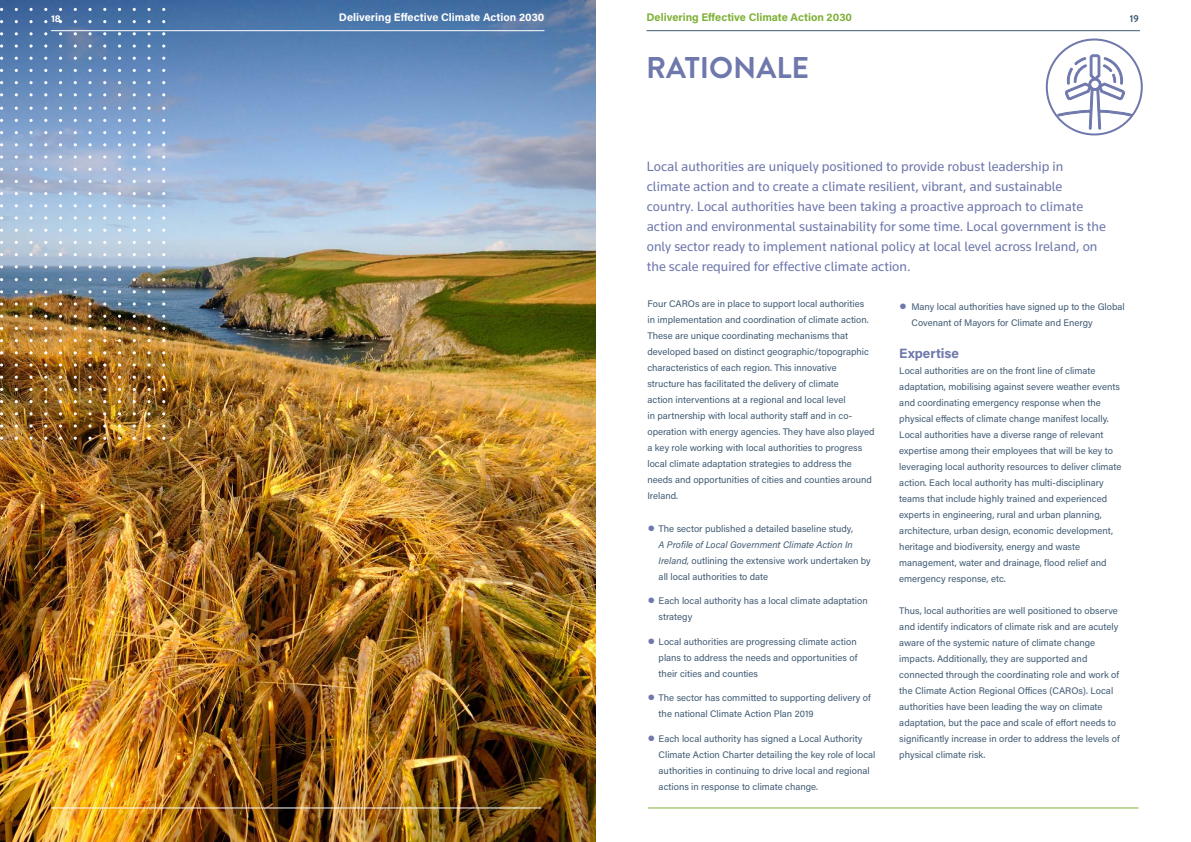
<style>
.page{position:relative;width:1191px;height:842px;background:#fff}
.page>*{position:absolute;margin:0;border:0;box-sizing:border-box;transform-origin:0 0}
.t1{font:700 30px "Brandon Grotesque";color:#6f78ac}
.t2{font:14px/20px "Knowledge";color:#6f78ac}
.t3{font:700 13.5px "Acumin Pro";letter-spacing:.005em;color:#6f78ac}
.t4{font:700 11px "Acumin Pro";color:#fff}
.t5{font:700 11px "Acumin Pro";color:#7fb036}
.t6{font:700 10px "Acumin Pro";color:#fff}
.t7{font:700 10px "Brandon Grotesque";color:#3f5a74}
.t8{font:9.5px/16px "Acumin Pro";color:#3f5a74}
.s1{font-family:"Arial";font-weight:900;font-size:13px;color:#6f78ac}
.s2{font-style:italic}
</style>
<div class="page">
<img style="left:0;top:0;width:595px;height:842px">
<div style="left:1045px;top:39px;width:97px;height:96px;border:2px solid #6f78ac;border-radius:50%"></div>
<svg style="left:1056px;top:54px;width:77px;height:82px"></svg>
<svg style="left:0;top:8px;width:165px;height:3px"></svg>
<svg style="left:0;top:20px;width:165px;height:3px"></svg>
<svg style="left:0;top:32px;width:165px;height:3px"></svg>
<svg style="left:0;top:44px;width:165px;height:4px"></svg>
<svg style="left:0;top:57px;width:165px;height:3px"></svg>
<svg style="left:0;top:69px;width:165px;height:3px"></svg>
<svg style="left:0;top:81px;width:165px;height:3px"></svg>
<svg style="left:0;top:93px;width:165px;height:3px"></svg>
<svg style="left:0;top:278px;width:165px;height:3px"></svg>
<svg style="left:0;top:290px;width:165px;height:3px"></svg>
<svg style="left:0;top:302px;width:165px;height:4px"></svg>
<svg style="left:0;top:315px;width:165px;height:3px"></svg>
<svg style="left:0;top:327px;width:165px;height:3px"></svg>
<svg style="left:0;top:339px;width:165px;height:3px"></svg>
<svg style="left:0;top:351px;width:165px;height:3px"></svg>
<svg style="left:0;top:363px;width:165px;height:4px"></svg>
<svg style="left:0;top:376px;width:165px;height:3px"></svg>
<svg style="left:0;top:388px;width:165px;height:3px"></svg>
<svg style="left:0;top:400px;width:165px;height:3px"></svg>
<svg style="left:0;top:412px;width:165px;height:3px"></svg>
<svg style="left:0;top:424px;width:165px;height:4px"></svg>
<svg style="left:0;top:437px;width:165px;height:3px"></svg>
<svg style="left:0;top:107px;width:165px;height:3px"></svg>
<svg style="left:0;top:119px;width:165px;height:3px"></svg>
<svg style="left:0;top:131px;width:165px;height:3px"></svg>
<svg style="left:0;top:143px;width:165px;height:3px"></svg>
<svg style="left:0;top:155px;width:165px;height:4px"></svg>
<svg style="left:0;top:168px;width:165px;height:3px"></svg>
<svg style="left:0;top:180px;width:165px;height:3px"></svg>
<svg style="left:0;top:192px;width:165px;height:3px"></svg>
<svg style="left:0;top:204px;width:165px;height:3px"></svg>
<svg style="left:0;top:216px;width:165px;height:4px"></svg>
<svg style="left:0;top:229px;width:165px;height:3px"></svg>
<svg style="left:0;top:241px;width:165px;height:3px"></svg>
<svg style="left:0;top:253px;width:165px;height:3px"></svg>
<svg style="left:0;top:265px;width:165px;height:3px"></svg>
<hr style="left:646px;top:30px;width:494px;height:1px;background:#3f5a74">
<hr style="left:648px;top:807px;width:490px;height:1px;background:#7fb036">
<hr style="left:51px;top:30px;width:493px;height:1px;background:#fff">
<hr style="left:51px;top:807px;width:490px;height:1px;background:#fff">
<p class="t6" style="left:51px;top:11px;width:11px">18</p>
<p class="t4" style="left:339px;top:9px;width:207px">Delivering Effective Climate Action 2030</p>
<p class="t5" style="left:646px;top:9px;width:207px">Delivering Effective Climate Action 2030</p>
<p class="t7" style="left:1130px;top:11px;width:10px">19</p>
<h1 class="t1" style="left:646px;top:46px;width:165px">RATIONALE</h1>
<p class="t2" style="left:647px;top:156px;width:461px">Local authorities are uniquely positioned to provide robust leadership in climate action and to create a climate resilient, vibrant, and sustainable country. Local authorities have been taking a proactive approach to climate action and environmental sustainability for some time. Local government is the only sector ready to implement national policy at local level across Ireland, on the scale required for effective climate action.</p>
<p class="t8" style="left:647px;top:296px;width:229px">Four CAROs are in place to support local authorities<br>in implementation and coordination of climate action.<br>These are unique coordinating mechanisms that developed based on distinct geographic/topographic characteristics of each region. This innovative structure has facilitated the delivery of climate<br>action interventions at a regional and local level<br>in partnership with local authority staff and in co&shy;operation with energy agencies. They have also played a key role working with local authorities to progress local climate adaptation strategies to address the needs and opportunities of cities and counties around Ireland.</p>
<p class="t8" style="left:658px;top:520px;width:214px;text-indent:-11px"><span class="s1">●</span> The sector published a detailed baseline study,<br><span class="s2">A Profile of Local Government Climate Action In Ireland,</span> outlining the extensive work undertaken by all local authorities to date</p>
<p class="t8" style="left:658px;top:592px;width:211px;text-indent:-11px"><span class="s1">●</span> Each local authority has a local climate adaptation strategy</p>
<p class="t8" style="left:658px;top:633px;width:200px;text-align:justify;text-indent:-11px"><span class="s1">●</span> Local authorities are progressing climate action plans to address the needs and opportunities of their cities and counties</p>
<p class="t8" style="left:658px;top:689px;width:214px;text-indent:-11px"><span class="s1">●</span> The sector has committed to supporting delivery of the national Climate Action Plan 2019</p>
<p class="t8" style="left:658px;top:730px;width:218px;text-indent:-11px"><span class="s1">●</span> Each local authority has signed a Local Authority Climate Action Charter detailing the key role of local authorities in continuing to drive local and regional actions in response to climate change.</p>
<p class="t8" style="left:911px;top:298px;width:215px;text-indent:-12px"><span class="s1">●</span> Many local authorities have signed up to the Global<br>Covenant of Mayors for Climate and Energy</p>
<h3 class="t3" style="left:899px;top:344px;width:61px">Expertise</h3>
<p class="t8" style="left:899px;top:362px;width:224px">Local authorities are on the front line of climate adaptation, mobilising against severe weather events and coordinating emergency response when the physical effects of climate change manifest locally.<br>Local authorities have a diverse range of relevant expertise among their employees that will be key to leveraging local authority resources to deliver climate action. Each local authority has multi-disciplinary teams that include highly trained and experienced experts in engineering, rural and urban planning, architecture, urban design, economic development, heritage and biodiversity, energy and waste management, water and drainage, flood relief and emergency response, etc.</p>
<p class="t8" style="left:899px;top:602px;width:222px">Thus, local authorities are well positioned to observe and identify indicators of climate risk and are acutely aware of the systemic nature of climate change impacts. Additionally, they are supported and connected through the coordinating role and work of the Climate Action Regional Offices (CAROs). Local authorities have been leading the way on climate adaptation, but the pace and scale of effort needs to significantly increase in order to address the levels of physical climate risk.</p>
</div>
